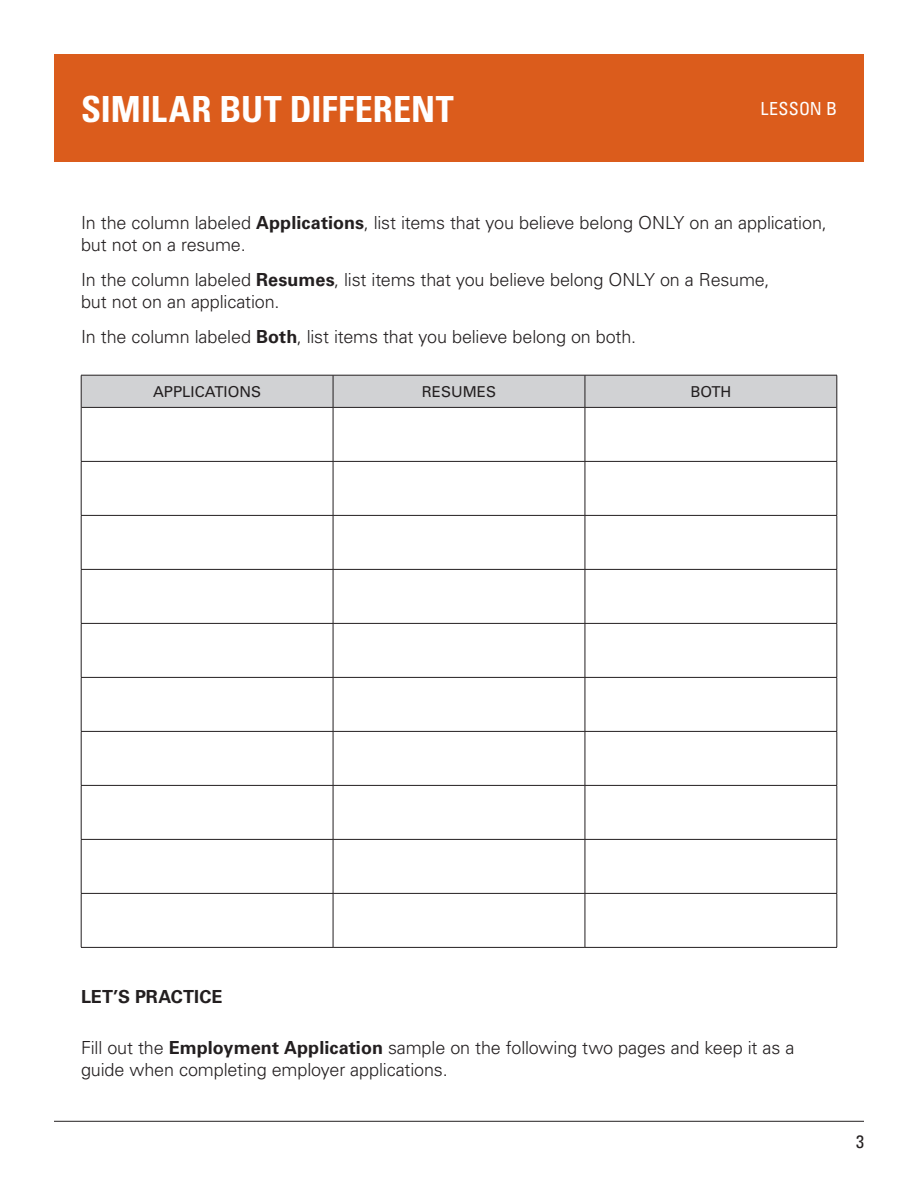
<style>
.page{position:relative;width:918px;height:1188px;background:#fff}
.page>*{position:absolute;margin:0;border:0;box-sizing:border-box;transform-origin:0 0}
.t1{font:700 condensed 36px "Univers";letter-spacing:.005em;color:#fff}
.Tip_Sheet_-_Body_Tex{font:300 18px/21.6px "Univers";letter-spacing:-.01em;color:#231f20}
.Subtitles_1{font:700 18px "Univers";letter-spacing:.005em;color:#231f20}
.t2{font:condensed 18px "Univers";letter-spacing:.02em;color:#fff}
.t3{font:condensed 18px "Univers";color:#231f20}
.t4{font:15px "Univers";color:#231f20}
.s1{font-weight:700}
</style>
<div class="page">
<hr style="left:54px;top:1121px;width:810px;height:1px;background:#231f20">
<div style="left:54px;top:54px;width:810px;height:108px;background:#db5c1c"></div>
<div style="left:82px;top:376px;width:755px;height:31px;background:#d1d2d4"></div>
<hr style="left:81px;top:375px;width:252px;height:1px;background:#231f20">
<hr style="left:81px;top:375px;width:1px;height:32px;background:#231f20">
<hr style="left:333px;top:375px;width:252px;height:1px;background:#231f20">
<hr style="left:333px;top:375px;width:1px;height:32px;background:#231f20">
<hr style="left:585px;top:375px;width:252px;height:1px;background:#231f20">
<hr style="left:585px;top:375px;width:1px;height:32px;background:#231f20">
<hr style="left:837px;top:375px;width:1px;height:32px;background:#231f20">
<hr style="left:81px;top:407px;width:1px;height:54px;background:#231f20">
<hr style="left:333px;top:408px;width:1px;height:53px;background:#231f20">
<hr style="left:585px;top:408px;width:1px;height:53px;background:#231f20">
<hr style="left:837px;top:407px;width:1px;height:54px;background:#231f20">
<hr style="left:81px;top:461px;width:252px;height:1px;background:#231f20">
<hr style="left:81px;top:462px;width:1px;height:53px;background:#231f20">
<hr style="left:333px;top:461px;width:252px;height:1px;background:#231f20">
<hr style="left:333px;top:462px;width:1px;height:53px;background:#231f20">
<hr style="left:585px;top:461px;width:252px;height:1px;background:#231f20">
<hr style="left:585px;top:462px;width:1px;height:53px;background:#231f20">
<hr style="left:837px;top:462px;width:1px;height:53px;background:#231f20">
<hr style="left:81px;top:515px;width:252px;height:1px;background:#231f20">
<hr style="left:81px;top:516px;width:1px;height:53px;background:#231f20">
<hr style="left:333px;top:515px;width:252px;height:1px;background:#231f20">
<hr style="left:333px;top:516px;width:1px;height:53px;background:#231f20">
<hr style="left:585px;top:515px;width:252px;height:1px;background:#231f20">
<hr style="left:585px;top:516px;width:1px;height:53px;background:#231f20">
<hr style="left:837px;top:516px;width:1px;height:53px;background:#231f20">
<hr style="left:81px;top:569px;width:252px;height:1px;background:#231f20">
<hr style="left:81px;top:570px;width:1px;height:53px;background:#231f20">
<hr style="left:333px;top:569px;width:252px;height:1px;background:#231f20">
<hr style="left:333px;top:570px;width:1px;height:53px;background:#231f20">
<hr style="left:585px;top:569px;width:252px;height:1px;background:#231f20">
<hr style="left:585px;top:570px;width:1px;height:53px;background:#231f20">
<hr style="left:837px;top:570px;width:1px;height:53px;background:#231f20">
<hr style="left:81px;top:623px;width:252px;height:1px;background:#231f20">
<hr style="left:81px;top:624px;width:1px;height:53px;background:#231f20">
<hr style="left:333px;top:623px;width:252px;height:1px;background:#231f20">
<hr style="left:333px;top:624px;width:1px;height:53px;background:#231f20">
<hr style="left:585px;top:623px;width:252px;height:1px;background:#231f20">
<hr style="left:585px;top:624px;width:1px;height:53px;background:#231f20">
<hr style="left:837px;top:624px;width:1px;height:53px;background:#231f20">
<hr style="left:81px;top:677px;width:252px;height:1px;background:#231f20">
<hr style="left:81px;top:678px;width:1px;height:53px;background:#231f20">
<hr style="left:333px;top:677px;width:252px;height:1px;background:#231f20">
<hr style="left:333px;top:678px;width:1px;height:53px;background:#231f20">
<hr style="left:585px;top:677px;width:252px;height:1px;background:#231f20">
<hr style="left:585px;top:678px;width:1px;height:53px;background:#231f20">
<hr style="left:837px;top:678px;width:1px;height:53px;background:#231f20">
<hr style="left:81px;top:731px;width:252px;height:1px;background:#231f20">
<hr style="left:81px;top:732px;width:1px;height:53px;background:#231f20">
<hr style="left:333px;top:731px;width:252px;height:1px;background:#231f20">
<hr style="left:333px;top:732px;width:1px;height:53px;background:#231f20">
<hr style="left:585px;top:731px;width:252px;height:1px;background:#231f20">
<hr style="left:585px;top:732px;width:1px;height:53px;background:#231f20">
<hr style="left:837px;top:732px;width:1px;height:53px;background:#231f20">
<hr style="left:81px;top:785px;width:252px;height:1px;background:#231f20">
<hr style="left:81px;top:786px;width:1px;height:53px;background:#231f20">
<hr style="left:333px;top:785px;width:252px;height:1px;background:#231f20">
<hr style="left:333px;top:786px;width:1px;height:53px;background:#231f20">
<hr style="left:585px;top:785px;width:252px;height:1px;background:#231f20">
<hr style="left:585px;top:786px;width:1px;height:53px;background:#231f20">
<hr style="left:837px;top:786px;width:1px;height:53px;background:#231f20">
<hr style="left:81px;top:839px;width:252px;height:1px;background:#231f20">
<hr style="left:81px;top:840px;width:1px;height:53px;background:#231f20">
<hr style="left:333px;top:839px;width:252px;height:1px;background:#231f20">
<hr style="left:333px;top:840px;width:1px;height:53px;background:#231f20">
<hr style="left:585px;top:839px;width:252px;height:1px;background:#231f20">
<hr style="left:585px;top:840px;width:1px;height:53px;background:#231f20">
<hr style="left:837px;top:840px;width:1px;height:53px;background:#231f20">
<hr style="left:81px;top:893px;width:252px;height:1px;background:#231f20">
<hr style="left:81px;top:894px;width:1px;height:53px;background:#231f20">
<hr style="left:333px;top:893px;width:252px;height:1px;background:#231f20">
<hr style="left:333px;top:894px;width:1px;height:53px;background:#231f20">
<hr style="left:585px;top:893px;width:252px;height:1px;background:#231f20">
<hr style="left:585px;top:894px;width:1px;height:53px;background:#231f20">
<hr style="left:837px;top:894px;width:1px;height:53px;background:#231f20">
<hr style="left:81px;top:947px;width:252px;height:1px;background:#231f20">
<hr style="left:333px;top:947px;width:252px;height:1px;background:#231f20">
<hr style="left:585px;top:947px;width:252px;height:1px;background:#231f20">
<hr style="left:81px;top:407px;width:252px;height:1px;background:#231f20">
<hr style="left:333px;top:407px;width:252px;height:1px;background:#231f20">
<hr style="left:585px;top:407px;width:252px;height:1px;background:#231f20">
<p class="t1" style="left:81px;top:87px;width:374px">SIMILAR BUT DIFFERENT</p>
<p class="t2" style="left:761px;top:97px;width:78px">LESSON B</p>
<p class="Tip_Sheet_-_Body_Tex" style="left:81px;top:212px;width:747px">In the column labeled <span class="s1">Applications</span>, list items that you believe belong ONLY on an application, but not on a resume.</p>
<p class="Tip_Sheet_-_Body_Tex" style="left:81px;top:269px;width:690px">In the column labeled <span class="s1">Resumes</span>, list items that you believe belong ONLY on a Resume, but not on an application.</p>
<p class="Tip_Sheet_-_Body_Tex" style="left:81px;top:325px;width:557px">In the column labeled <span class="s1">Both</span>, list items that you believe belong on both.</p>
<p class="t4" style="left:153px;top:383px;width:110px">APPLICATIONS</p>
<p class="t4" style="left:422px;top:383px;width:76px">RESUMES</p>
<p class="t4" style="left:690px;top:383px;width:43px">BOTH</p>
<p class="Subtitles_1" style="left:81px;top:986px;width:143px">LET’S PRACTICE</p>
<p class="Tip_Sheet_-_Body_Tex" style="left:81px;top:1037px;width:715px">Fill out the <span class="s1">Employment Application</span> sample on the following two pages and keep it as a guide when completing employer applications.</p>
<p class="t3" style="left:856px;top:1130px;width:9px">3</p>
</div>
